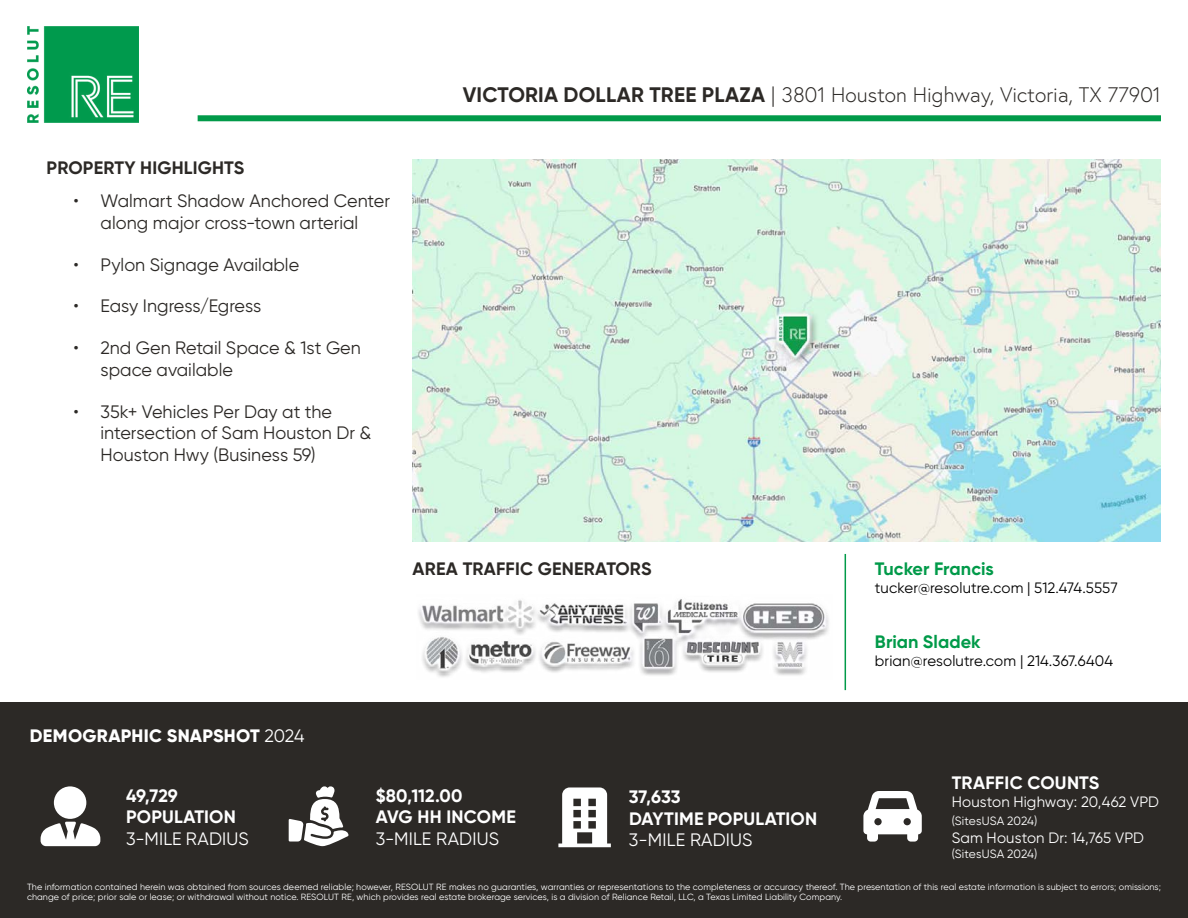
<style>
.page{position:relative;width:1188px;height:918px;background:#fff}
.page>*{position:absolute;margin:0;border:0;box-sizing:border-box;transform-origin:0 0}
.t1{font:300 21px "Europa";color:#2c2926}
.t2{font:18px/21.6px "Gilroy";color:#2c2926}
.t3{font:700 18px/21.6px "Gilroy";letter-spacing:.01em;color:#fff}
.t4{font:700 18px "Gilroy";letter-spacing:.01em;color:#2c2926}
.t5{font:18px "Gilroy";letter-spacing:.01em;color:#fff}
.t6{font:700 18px "Gilroy";letter-spacing:.005em;color:#019a49}
.t7{font:800 18px "Gilroy";letter-spacing:.015em;color:#fff}
.t8{font:15px "Gilroy";letter-spacing:.005em;color:#000}
.t9{font:15px "Gilroy";letter-spacing:.01em;color:#fff}
.t10{font:12px "Gilroy";letter-spacing:.01em;color:#fff}
.t11{font:9px/10.5px "Gilroy";letter-spacing:.01em;color:#fff}
.s1{font-family:"Gilroy";font-weight:700}
.s2{font-weight:400}
</style>
<div class="page">
<img style="left:413px;top:160px;width:748px;height:382px">
<img style="left:418px;top:599px;width:411px;height:78px">
<hr style="left:845px;top:554px;width:1px;height:136px;background:#019a49">
<div style="left:0;top:702px;width:1188px;height:216px;background:#2c2926"></div>
<img style="left:27px;top:27px;width:112px;height:95px">
<div style="left:54px;top:786px;width:32px;height:33px;background:#fff;border-radius:50%"></div>
<svg style="left:41px;top:822px;width:59px;height:24px"></svg>
<svg style="left:289px;top:786px;width:59px;height:60px"></svg>
<svg style="left:863px;top:791px;width:59px;height:51px"></svg>
<svg style="left:558px;top:787px;width:53px;height:60px"></svg>
<div style="left:198px;top:115px;width:963px;height:6px;background:#019a49"></div>
<h2 class="t4" style="left:47px;top:156px;width:199px">PROPERTY HIGHLIGHTS</h2>
<h2 class="t2" style="left:74px;top:190px;width:318px;text-align:center">• Walmart Shadow Anchored Center along major cross-town arterial</h2>
<h2 class="t2" style="left:74px;top:253px;width:227px">• Pylon Signage Available</h2>
<h2 class="t2" style="left:74px;top:295px;width:189px">• Easy Ingress/Egress</h2>
<h2 class="t2" style="left:101px;top:337px;width:262px;text-indent:-27px">• 2nd Gen Retail Space &amp; 1st Gen space available</h2>
<h2 class="t2" style="left:101px;top:400px;width:272px;text-indent:-27px">• 35k+ Vehicles Per Day at the intersection of Sam Houston Dr &amp;<br>Houston Hwy (Business 59)</h2>
<h1 class="t1" style="left:463px;top:81px;width:700px"><span class="s1">VICTORIA DOLLAR TREE PLAZA</span> | 3801 Houston Highway, Victoria, TX 77901</h1>
<h2 class="t7" style="left:30px;top:724px;width:276px">DEMOGRAPHIC SNAPSHOT <span class="s2">2024</span></h2>
<h2 class="t4" style="left:413px;top:558px;width:240px">AREA TRAFFIC GENERATORS</h2>
<h2 class="t6" style="left:875px;top:557px;width:120px">Tucker Francis</h2>
<h3 class="t8" style="left:875px;top:579px;width:244px">tucker@resolutre.com | 512.474.5557</h3>
<h2 class="t6" style="left:875px;top:631px;width:107px">Brian Sladek</h2>
<h3 class="t8" style="left:875px;top:652px;width:240px">brian@resolutre.com | 214.367.6404</h3>
<h2 class="t3" style="left:126px;top:785px;width:111px">49,729<br>POPULATION</h2>
<h2 class="t5" style="left:126px;top:828px;width:124px">3-MILE RADIUS</h2>
<h2 class="t3" style="left:376px;top:785px;width:142px">$80,112.00<br>AVG HH INCOME</h2>
<h2 class="t5" style="left:376px;top:828px;width:125px">3-MILE RADIUS</h2>
<h2 class="t3" style="left:629px;top:786px;width:190px">37,633<br>DAYTIME POPULATION</h2>
<h2 class="t5" style="left:629px;top:829px;width:125px">3-MILE RADIUS</h2>
<h2 class="t3" style="left:952px;top:772px;width:149px">TRAFFIC COUNTS</h2>
<h3 class="t9" style="left:952px;top:793px;width:209px">Houston Highway: 20,462 VPD</h3>
<h3 class="t10" style="left:952px;top:814px;width:87px">(SitesUSA 2024)</h3>
<h3 class="t9" style="left:952px;top:829px;width:194px">Sam Houston Dr: 14,765 VPD</h3>
<h3 class="t10" style="left:952px;top:846px;width:87px">(SitesUSA 2024)</h3>
<p class="t11" style="left:27px;top:881px;width:1135px">The information contained herein was obtained from sources deemed reliable; however, RESOLUT RE makes no guaranties, warranties or representations to the completeness or accuracy thereof. The presentation of this real estate information is subject to errors; omissions; change of price; prior sale or lease; or withdrawal without notice. RESOLUT RE, which provides real estate brokerage services, is a division of Reliance Retail, LLC, a Texas Limited Liability Company.</p>
</div>
